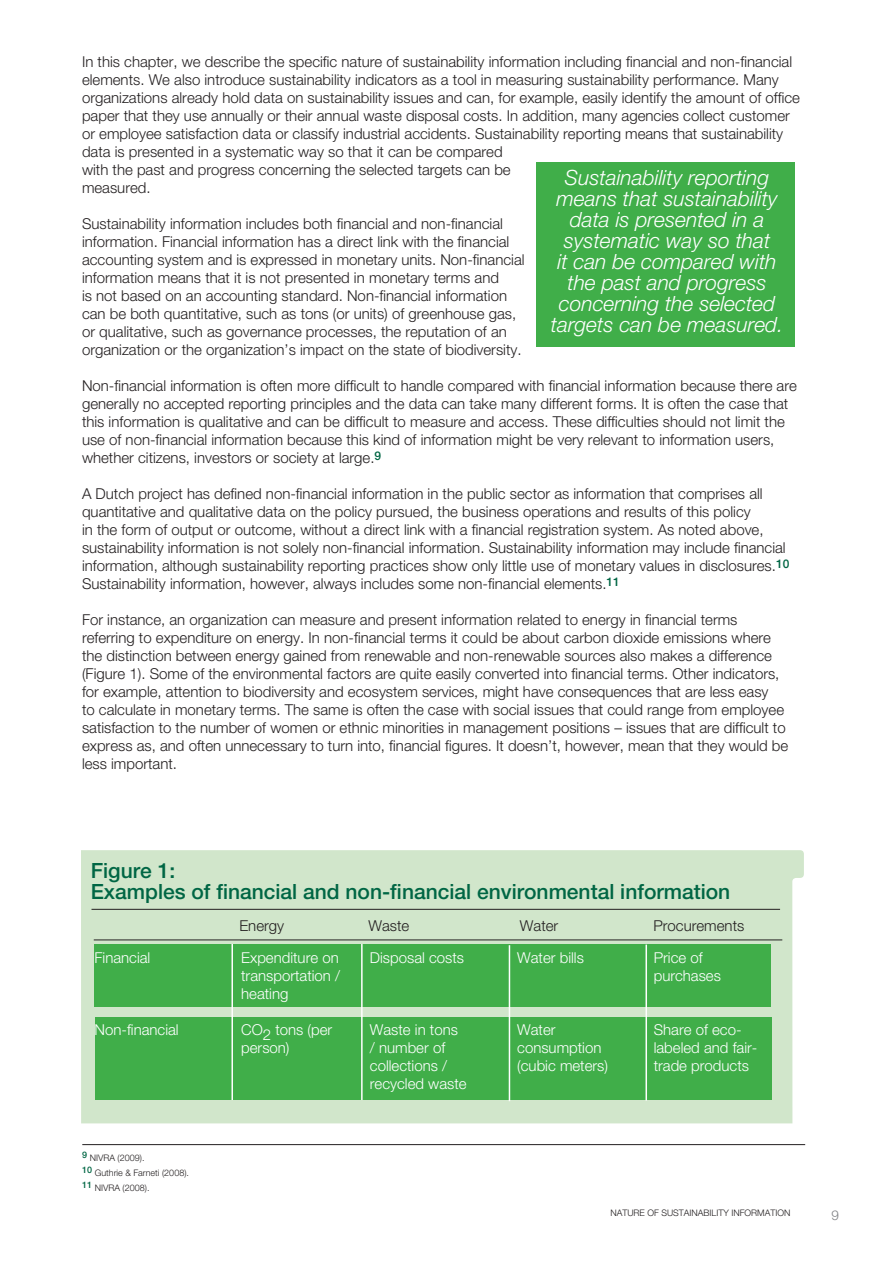
<style>
.page{position:relative;width:893px;height:1263px;background:#fff}
.page>*{position:absolute;margin:0;border:0;box-sizing:border-box;transform-origin:0 0}
.t1{font:italic 300 21px/21px "Helvetica Neue";color:#fff;text-align:center}
.t2{font:500 21px/21px "Helvetica Neue";color:#064}
.t3{font:300 15px/18px "Helvetica Neue";color:#231f20}
.t4{font:300 15px/18px "Helvetica Neue";color:#fff}
.t5{font:300 13.5px "Helvetica Neue";color:#808285}
.t6{font:300 9px/15px "Helvetica Neue";color:#231f20}
</style>
<div class="page">
<div style="left:81px;top:850px;width:723px;height:273px;background:#d1e6cb"></div>
<div style="left:94px;top:944px;width:677px;height:63px;background:#40ae49"></div>
<div style="left:95px;top:1017px;width:677px;height:82px;background:#40ae49"></div>
<div style="left:536px;top:162px;width:258px;height:184px;background:#40ae49"></div>
<hr style="left:82px;top:1144px;width:723px;height:1px;background:#231f20">
<hr style="left:92px;top:909px;width:688px;height:1px;background:#231f20">
<hr style="left:94px;top:940px;width:688px;height:1px;background:#231f20">
<hr style="left:231px;top:944px;width:2px;height:156px;background:#fff">
<hr style="left:361px;top:944px;width:2px;height:156px;background:#fff">
<hr style="left:509px;top:945px;width:1px;height:156px;background:#fff">
<hr style="left:645px;top:944px;width:2px;height:156px;background:#fff">
<p class="t3" style="left:82px;top:52px;width:719px">In this chapter, we describe the specific nature of sustainability information including financial and non-financial elements. We also introduce sustainability indicators as a tool in measuring sustainability performance. Many organizations already hold data on sustainability issues and can, for example, easily identify the amount of office paper that they use annually or their annual waste disposal costs. In addition, many agencies collect customer or employee satisfaction data or classify industrial accidents. Sustainability reporting means that sustainability data is presented in a systematic way so that it can be compared<br>with the past and progress concerning the selected targets can be<br>measured.</p>
<p class="t3" style="left:82px;top:214px;width:444px">Sustainability information includes both financial and non-financial information. Financial information has a direct link with the financial accounting system and is expressed in monetary units. Non-financial information means that it is not presented in monetary terms and<br>is not based on an accounting standard. Non-financial information can be both quantitative, such as tons (or units) of greenhouse gas, or qualitative, such as governance processes, the reputation of an organization or the organization’s impact on the state of biodiversity.</p>
<p class="t3" style="left:82px;top:376px;width:716px">Non-financial information is often more difficult to handle compared with financial information because there are generally no accepted reporting principles and the data can take many different forms. It is often the case that this information is qualitative and can be difficult to measure and access. These difficulties should not limit the use of non-financial information because this kind of information might be very relevant to information users, whether citizens, investors or society at large.<sup>9</sup></p>
<p class="t3" style="left:82px;top:484px;width:709px">A Dutch project has defined non-financial information in the public sector as information that comprises all quantitative and qualitative data on the policy pursued, the business operations and results of this policy<br>in the form of output or outcome, without a direct link with a financial registration system. As noted above, sustainability information is not solely non-financial information. Sustainability information may include financial information, although sustainability reporting practices show only little use of monetary values in disclosures.<sup>10<br></sup>Sustainability information, however, always includes some non-financial elements.<sup>11</sup></p>
<p class="t3" style="left:82px;top:610px;width:708px">For instance, an organization can measure and present information related to energy in financial terms referring to expenditure on energy. In non-financial terms it could be about carbon dioxide emissions where the distinction between energy gained from renewable and non-renewable sources also makes a difference (Figure 1). Some of the environmental factors are quite easily converted into financial terms. Other indicators, for example, attention to biodiversity and ecosystem services, might have consequences that are less easy<br>to calculate in monetary terms. The same is often the case with social issues that could range from employee satisfaction to the number of women or ethnic minorities in management positions – issues that are difficult to express as, and often unnecessary to turn into, financial figures. It doesn’t, however, mean that they would be less important.</p>
<h1 class="t1" style="left:551px;top:166px;width:234px">Sustainability reporting means that sustainability data is presented in a systematic way so that<br>it can be compared with the past and progress concerning the selected targets can be measured.</h1>
<h1 class="t2" style="left:91px;top:859px;width:641px">Figure 1:<br>Examples of financial and non-financial environmental information</h1>
<p class="t3" style="left:239px;top:916px;width:46px">Energy</p>
<p class="t3" style="left:368px;top:916px;width:42px">Waste</p>
<p class="t3" style="left:520px;top:916px;width:40px">Water</p>
<p class="t3" style="left:653px;top:916px;width:92px">Procurements</p>
<p class="t4" style="left:95px;top:949px;width:57px">Financial</p>
<p class="t4" style="left:241px;top:949px;width:100px;text-align:justify">Expenditure on transportation / heating</p>
<p class="t4" style="left:241px;top:1021px;width:93px">CO2 tons (per person)</p>
<p class="t4" style="left:370px;top:949px;width:96px">Disposal costs</p>
<p class="t4" style="left:517px;top:949px;width:68px">Water bills</p>
<p class="t4" style="left:654px;top:949px;width:69px">Price of purchases</p>
<p class="t4" style="left:654px;top:1021px;width:105px">Share of eco&shy;labeled and fair&shy;trade products</p>
<p class="t4" style="left:95px;top:1021px;width:86px">Non-financial</p>
<p class="t4" style="left:370px;top:1021px;width:98px">Waste in tons / number of collections / recycled waste</p>
<p class="t4" style="left:517px;top:1021px;width:92px">Water consumption (cubic meters)</p>
<p class="t6" style="left:82px;top:1150px;width:108px"><sup>9</sup> NIVRA (2009).<br><sup>10</sup> Guthrie &amp; Farneti (2008).<br><sup>11</sup> NIVRA (2008).</p>
<p class="t6" style="left:610px;top:1205px;width:182px">NATURE OF SUSTAINABILITY INFORMATION</p>
<p class="t5" style="left:831px;top:1206px;width:9px">9</p>
</div>
